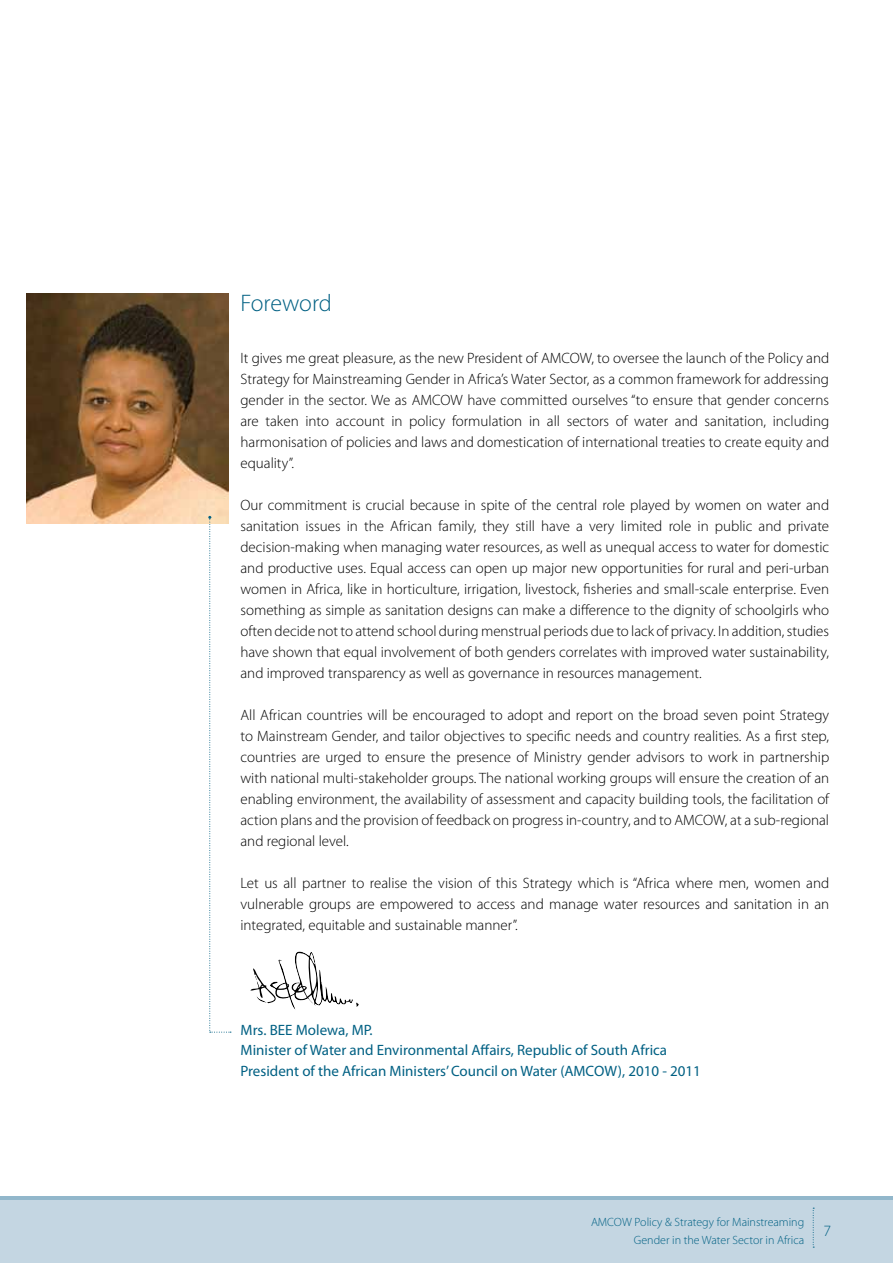
<style>
.page{position:relative;width:893px;height:1263px;background:#fff}
.page>*{position:absolute;margin:0;border:0;box-sizing:border-box;transform-origin:0 0}
.t1{font:300 24px "Myriad Pro";letter-spacing:-.005em;color:#006083}
.t2{font:300 15.75px "Myriad Pro";color:#006083}
.t3{font:300 15px/21px "Myriad Pro";color:#000;text-align:justify}
.t4{font:15px/20.7px "Myriad Pro";color:#006083}
.t5{font:300 12px/18px "Myriad Pro";color:#006083;text-align:right}
</style>
<div class="page">
<div style="left:0;top:1197px;width:893px;height:66px;background:#c4d6e2"></div>
<hr style="left:0;top:1196px;width:893px;height:3px;background:#92b7cb">
<svg style="left:813px;top:1208px;width:1px;height:40px"></svg>
<img style="left:27px;top:294px;width:201px;height:229px">
<svg style="left:208px;top:516px;width:23px;height:517px"></svg>
<svg style="left:250px;top:951px;width:109px;height:59px"></svg>
<h1 class="t1" style="left:240px;top:290px;width:93px">Foreword</h1>
<p class="t3" style="left:240px;top:348px;width:590px">It gives me great pleasure, as the new President of AMCOW, to oversee the launch of the Policy and Strategy for Mainstreaming Gender in Africa’s Water Sector, as a common framework for addressing gender in the sector. We as AMCOW have committed ourselves “to ensure that gender concerns are taken into account in policy formulation in all sectors of water and sanitation, including harmonisation of policies and laws and domestication of international treaties to create equity and equality”.</p>
<p class="t3" style="left:240px;top:495px;width:590px">Our commitment is crucial because in spite of the central role played by women on water and sanitation issues in the African family, they still have a very limited role in public and private decision-making when managing water resources, as well as unequal access to water for domestic and productive uses. Equal access can open up major new opportunities for rural and peri-urban women in Africa, like in horticulture, irrigation, livestock, fisheries and small-scale enterprise. Even something as simple as sanitation designs can make a difference to the dignity of schoolgirls who often decide not to attend school during menstrual periods due to lack of privacy. In addition, studies have shown that equal involvement of both genders correlates with improved water sustainability, and improved transparency as well as governance in resources management.</p>
<p class="t3" style="left:240px;top:705px;width:590px">All African countries will be encouraged to adopt and report on the broad seven point Strategy to Mainstream Gender, and tailor objectives to specific needs and country realities. As a first step, countries are urged to ensure the presence of Ministry gender advisors to work in partnership with national multi-stakeholder groups. The national working groups will ensure the creation of an enabling environment, the availability of assessment and capacity building tools, the facilitation of action plans and the provision of feedback on progress in-country, and to AMCOW, at a sub-regional and regional level.</p>
<p class="t3" style="left:240px;top:873px;width:590px">Let us all partner to realise the vision of this Strategy which is “Africa where men, women and vulnerable groups are empowered to access and manage water resources and sanitation in an integrated, equitable and sustainable manner”.</p>
<p class="t4" style="left:240px;top:1019px;width:462px">Mrs. BEE Molewa, MP.<br>Minister of Water and Environmental Affairs, Republic of South Africa<br>President of the African Ministers’ Council on Water (AMCOW), 2010 - 2011</p>
<p class="t5" style="left:591px;top:1213px;width:215px">AMCOW Policy &amp; Strategy for Mainstreaming<br>Gender in the Water Sector in Africa</p>
<p class="t2" style="left:824px;top:1222px;width:9px">7</p>
</div>
